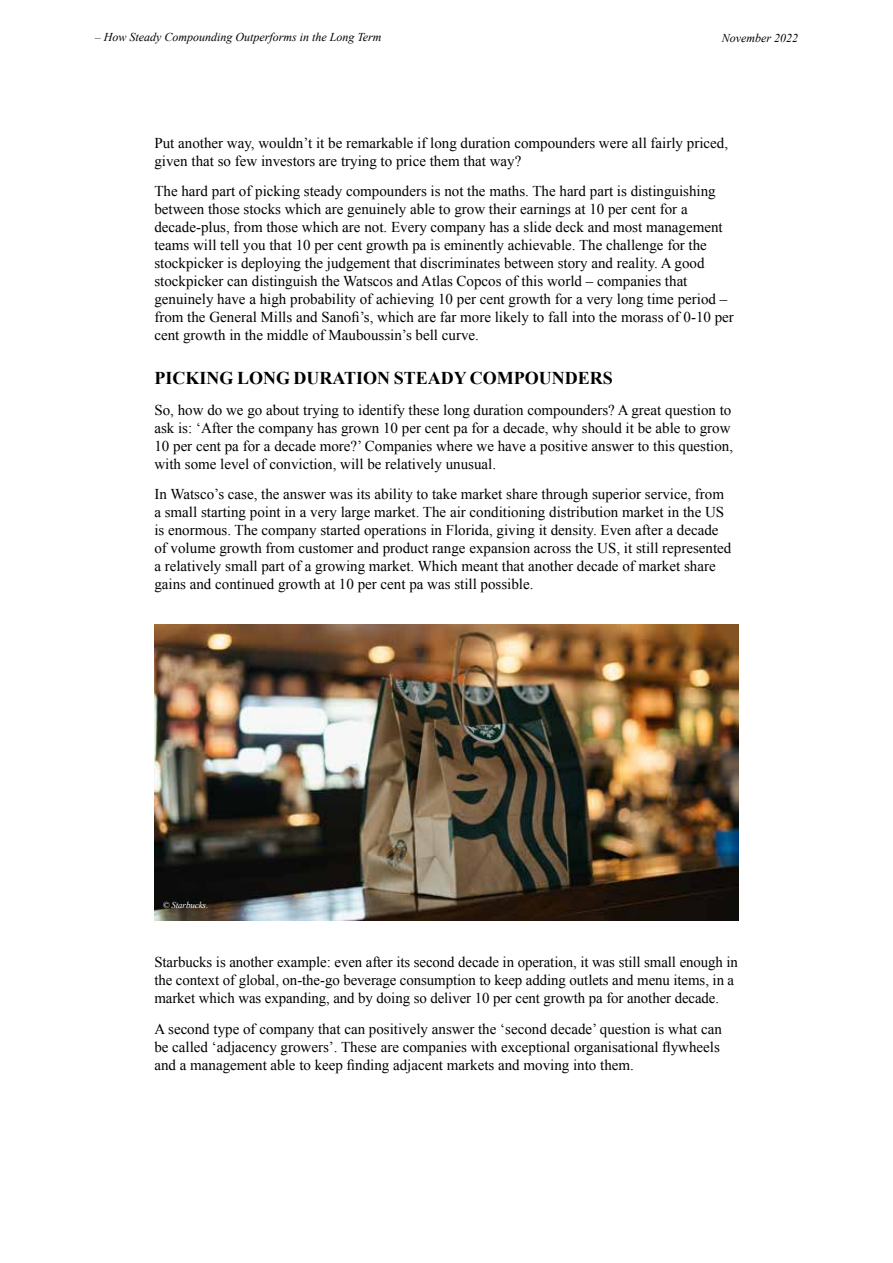
<style>
.page{position:relative;width:893px;height:1263px;background:#fff}
.page>*{position:absolute;margin:0;border:0;box-sizing:border-box;transform-origin:0 0}
.t1{font:700 18px "Times New Roman";color:#000}
.t2{font:15px/18px "Times New Roman";color:#000}
.t3{font:italic 12px "Times New Roman";color:#000}
.t4{font:italic 9px "Times New Roman";letter-spacing:-.01em;color:#fff}
</style>
<div class="page">
<img style="left:154px;top:624px;width:585px;height:297px">
<p class="t3" style="left:95px;top:29px;width:288px">– How Steady Compounding Outperforms in the Long Term</p>
<p class="t3" style="left:722px;top:30px;width:78px">November 2022</p>
<p class="t2" style="left:154px;top:133px;width:575px">Put another way, wouldn’t it be remarkable if long duration compounders were all fairly priced, given that so few investors are trying to price them that way?</p>
<p class="t2" style="left:154px;top:182px;width:581px">The hard part of picking steady compounders is not the maths. The hard part is distinguishing between those stocks which are genuinely able to grow their earnings at 10 per cent for a decade-plus, from those which are not. Every company has a slide deck and most management teams will tell you that 10 per cent growth pa is eminently achievable. The challenge for the stockpicker is deploying the judgement that discriminates between story and reality. A good stockpicker can distinguish the Watscos and Atlas Copcos of this world – companies that genuinely have a high probability of achieving 10 per cent growth for a very long time period – from the General Mills and Sanofi’s, which are far more likely to fall into the morass of 0-10 per cent growth in the middle of Mauboussin’s bell curve.</p>
<p class="t1" style="left:154px;top:365px;width:460px">PICKING LONG DURATION STEADY COMPOUNDERS</p>
<p class="t2" style="left:154px;top:400px;width:580px">So, how do we go about trying to identify these long duration compounders? A great question to ask is: ‘After the company has grown 10 per cent pa for a decade, why should it be able to grow 10 per cent pa for a decade more?’ Companies where we have a positive answer to this question, with some level of conviction, will be relatively unusual.</p>
<p class="t2" style="left:154px;top:485px;width:578px">In Watsco’s case, the answer was its ability to take market share through superior service, from a small starting point in a very large market. The air conditioning distribution market in the US is enormous. The company started operations in Florida, giving it density. Even after a decade of volume growth from customer and product range expansion across the US, it still represented a relatively small part of a growing market. Which meant that another decade of market share gains and continued growth at 10 per cent pa was still possible.</p>
<p class="t4" style="left:163px;top:899px;width:47px">© Starbucks.</p>
<p class="t2" style="left:154px;top:953px;width:585px">Starbucks is another example: even after its second decade in operation, it was still small enough in the context of global, on-the-go beverage consumption to keep adding outlets and menu items, in a market which was expanding, and by doing so deliver 10 per cent growth pa for another decade.</p>
<p class="t2" style="left:154px;top:1020px;width:569px">A second type of company that can positively answer the ‘second decade’ question is what can be called ‘adjacency growers’. These are companies with exceptional organisational flywheels and a management able to keep finding adjacent markets and moving into them.</p>
</div>
